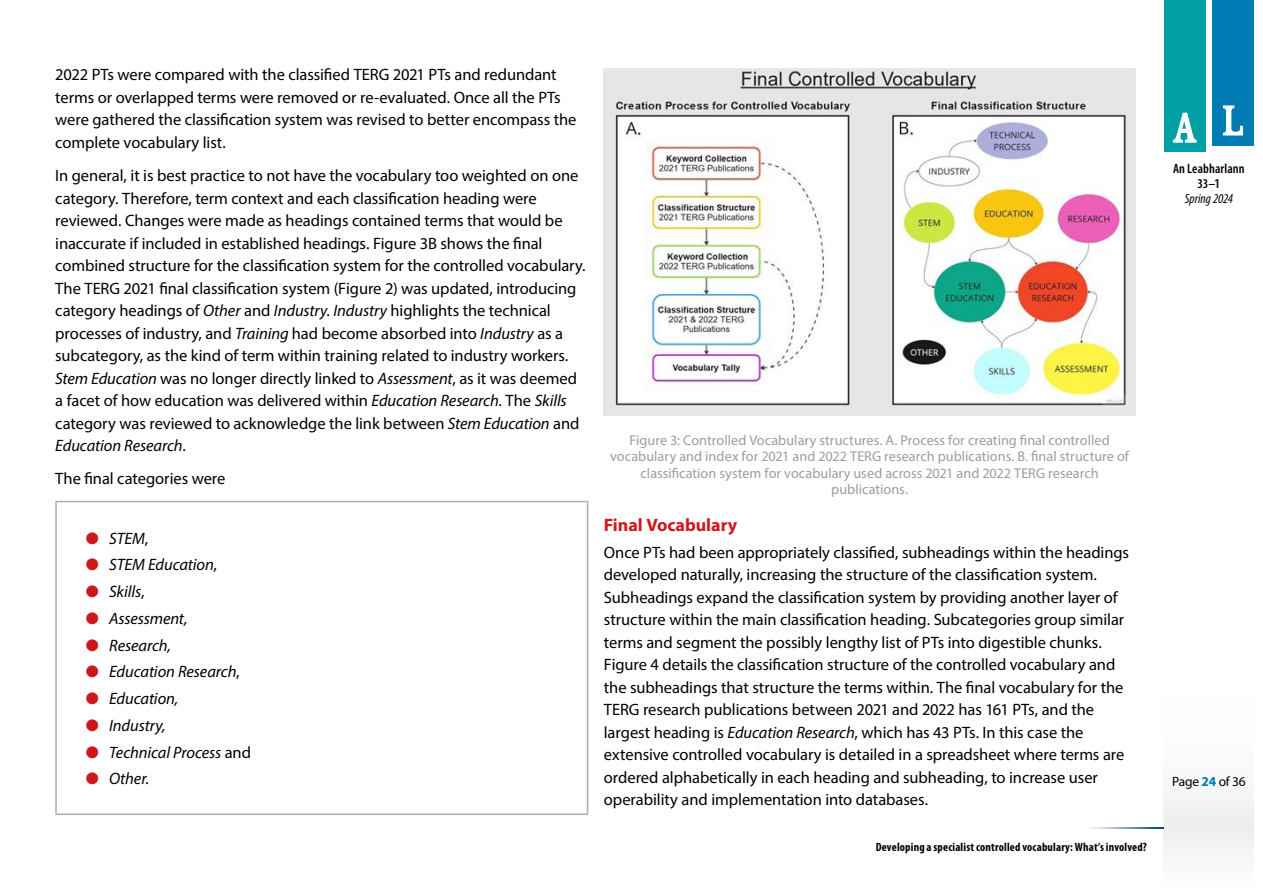
<style>
.page{position:relative;width:1263px;height:893px;background:#fff}
.page>*{position:absolute;margin:0;border:0;box-sizing:border-box;transform-origin:0 0}
.t1{font:700 18px "Myriad Pro";color:#cd191d}
.t2{font:16.5px/22.5px "Myriad Pro";letter-spacing:-.005em;color:#000}
.t3{font:italic 16.5px "Myriad Pro";letter-spacing:-.005em;color:#000}
.t4{font:14.25px/16.5px "Myriad Pro";color:#9d9d9c;text-align:center}
.t5{font:600 condensed 13.5px/15px "Myriad Pro";letter-spacing:.01em;color:#000;text-align:center}
.t6{font:13.5px "Myriad Pro";letter-spacing:-.015em;color:#000}
.t7{font:italic condensed 13.5px "Myriad Pro";color:#000}
.t8{font:700 condensed 12px "Myriad Pro";letter-spacing:.015em;color:#000}
.s1{font-style:italic}
.s2{color:#cd1719}
.s3{font-style:normal}
.s4{font-weight:700;color:#007bb3}
</style>
<div class="page">
<hr style="left:55px;top:501px;width:533px;height:1px;background:#adadab">
<hr style="left:55px;top:502px;width:2px;height:311px;background:#adadab">
<hr style="left:587px;top:502px;width:1px;height:311px;background:#adadab">
<hr style="left:55px;top:813px;width:533px;height:2px;background:#adadab">
<img style="left:604px;top:68px;width:531px;height:347px">
<div style="left:1164px;top:622px;width:90px;height:271px;background:linear-gradient(to right,#fafafa,#fafafa)"></div>
<div style="left:1164px;top:0;width:41px;height:152px;background:#009fa4"></div>
<svg style="left:1173px;top:113px;width:23px;height:30px"></svg>
<div style="left:1212px;top:0;width:42px;height:145px;background:#007bb3"></div>
<svg style="left:1223px;top:105px;width:20px;height:31px"></svg>
<svg style="left:1090px;top:828px;width:74px;height:1px"></svg>
<p class="t2" style="left:55px;top:63px;width:523px">2022 PTs were compared with the classified TERG 2021 PTs and redundant terms or overlapped terms were removed or re-evaluated. Once all the PTs were gathered the classification system was revised to better encompass the complete vocabulary list.</p>
<p class="t2" style="left:55px;top:164px;width:532px">In general, it is best practice to not have the vocabulary too weighted on one category. Therefore, term context and each classification heading were reviewed. Changes were made as headings contained terms that would be inaccurate if included in established headings. Figure 3B shows the final combined structure for the classification system for the controlled vocabulary.<br>The TERG 2021 final classification system (Figure 2) was updated, introducing category headings of <span class="s1">Other</span> and <span class="s1">Industry</span>. <span class="s1">Industry</span> highlights the technical processes of industry, and <span class="s1">Training</span> had become absorbed into <span class="s1">Industry</span> as a subcategory, as the kind of term within training related to industry workers<span class="s1">.<br>Stem Education</span> was no longer directly linked to <span class="s1">Assessment</span>, as it was deemed a facet of how education was delivered within <span class="s1">Education Research</span>. The <span class="s1">Skills </span>category was reviewed to acknowledge the link between <span class="s1">Stem Education</span> and <span class="s1">Education Research</span>.</p>
<p class="t2" style="left:55px;top:467px;width:172px">The final categories were</p>
<p class="t3" style="left:86px;top:528px;width:64px"><span class="s2">●</span> STEM<span class="s3">,</span></p>
<p class="t3" style="left:86px;top:555px;width:133px"><span class="s2">●</span> STEM Education<span class="s3">,</span></p>
<p class="t3" style="left:86px;top:581px;width:60px"><span class="s2">●</span> Skills<span class="s3">,</span></p>
<p class="t3" style="left:86px;top:608px;width:103px"><span class="s2">●</span> Assessment,</p>
<p class="t3" style="left:86px;top:635px;width:87px"><span class="s2">●</span> Research,</p>
<p class="t3" style="left:86px;top:662px;width:155px"><span class="s2">●</span> Education Research<span class="s3">,</span></p>
<p class="t3" style="left:86px;top:688px;width:94px"><span class="s2">●</span> Education,</p>
<p class="t3" style="left:86px;top:715px;width:81px"><span class="s2">●</span> Industry,</p>
<p class="t3" style="left:86px;top:742px;width:167px"><span class="s2">●</span> Technical Process <span class="s3">and</span></p>
<p class="t3" style="left:86px;top:769px;width:65px"><span class="s2">●</span> Other.</p>
<p class="t4" style="left:610px;top:431px;width:520px">Figure 3: Controlled Vocabulary structures. A. Process for creating final controlled vocabulary and index for 2021 and 2022 TERG research publications. B. final structure of classification system for vocabulary used across 2021 and 2022 TERG research publications.</p>
<p class="t1" style="left:604px;top:513px;width:135px">Final Vocabulary</p>
<p class="t2" style="left:604px;top:541px;width:527px">Once PTs had been appropriately classified, subheadings within the headings developed naturally, increasing the structure of the classification system.<br>Subheadings expand the classification system by providing another layer of structure within the main classification heading. Subcategories group similar terms and segment the possibly lengthy list of PTs into digestible chunks.<br>Figure 4 details the classification structure of the controlled vocabulary and the subheadings that structure the terms within. The final vocabulary for the TERG research publications between 2021 and 2022 has 161 PTs, and the largest heading is <span class="s1">Education Research</span>, which has 43 PTs. In this case the extensive controlled vocabulary is detailed in a spreadsheet where terms are ordered alphabetically in each heading and subheading, to increase user operability and implementation into databases.</p>
<p class="t8" style="left:876px;top:840px;width:273px">Developing a specialist controlled vocabulary: What’s involved?</p>
<p class="t5" style="left:1173px;top:161px;width:73px">An Leabharlann<br>33–1</p>
<p class="t7" style="left:1185px;top:190px;width:50px">Spring 2024</p>
<p class="t6" style="left:1172px;top:773px;width:75px">Page <span class="s4">24</span> of 36</p>
</div>
